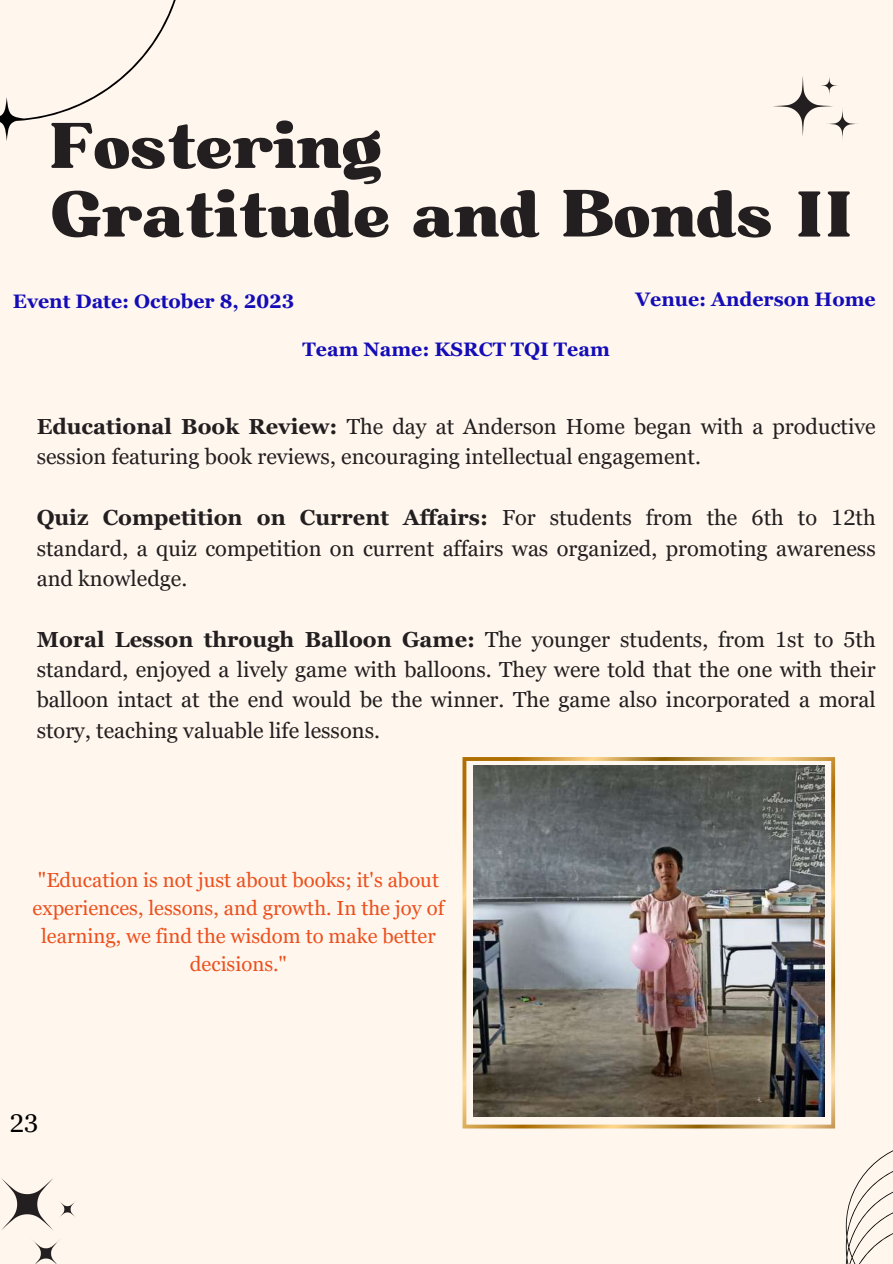
<style>
.page{position:relative;width:893px;height:1264px;background:#fff}
.page>*{position:absolute;margin:0;border:0;box-sizing:border-box;transform-origin:0 0}
.t1{font:62.25px/68.7px "Bugaki";color:#231f20}
.t2{font:25.5px "Georgia Pro";color:#000}
.t3{font:21.75px/30.3px "Georgia Pro";color:#231f20;text-align:justify}
.t4{font:20.4px/28.2px "Georgia Pro";color:#ec501e;text-align:center}
.t5{font:700 19.5px "Georgia Pro";color:#140db7}
.s1{font-weight:700}
</style>
<div class="page">
<div style="left:0;top:0;width:892px;height:1263px;background:#fff7ee"></div>
<svg style="left:845px;top:1151px;width:47px;height:112px"></svg>
<svg style="left:0;top:0;width:176px;height:141px"></svg>
<svg style="left:773px;top:76px;width:85px;height:63px"></svg>
<svg style="left:1px;top:1178px;width:74px;height:85px"></svg>
<img style="left:462px;top:757px;width:373px;height:371px">
<h1 class="t1" style="left:50px;top:114px;width:804px">Fostering<br>Gratitude and Bonds II</h1>
<p class="t5" style="left:13px;top:290px;width:283px">Event Date: October 8, 2023</p>
<p class="t5" style="left:302px;top:338px;width:309px">Team Name: KSRCT TQI Team</p>
<p class="t5" style="left:635px;top:288px;width:242px">Venue: Anderson Home</p>
<p class="t3" style="left:37px;top:411px;width:840px"><span class="s1">Educational Book Review:</span> The day at Anderson Home began with a productive session featuring book reviews, encouraging intellectual engagement.</p>
<p class="t3" style="left:37px;top:502px;width:840px"><span class="s1">Quiz Competition on Current Affairs:</span> For students from the 6th to 12th standard, a quiz competition on current affairs was organized, promoting awareness and knowledge.</p>
<p class="t3" style="left:37px;top:624px;width:840px"><span class="s1">Moral Lesson through Balloon Game:</span> The younger students, from 1st to 5th standard, enjoyed a lively game with balloons. They were told that the one with their balloon intact at the end would be the winner. The game also incorporated a moral story, teaching valuable life lessons.</p>
<p class="t4" style="left:33px;top:865px;width:413px">"Education is not just about books; it's about experiences, lessons, and growth. In the joy of learning, we find the wisdom to make better decisions."</p>
<p class="t2" style="left:10px;top:1108px;width:30px">23</p>
</div>
